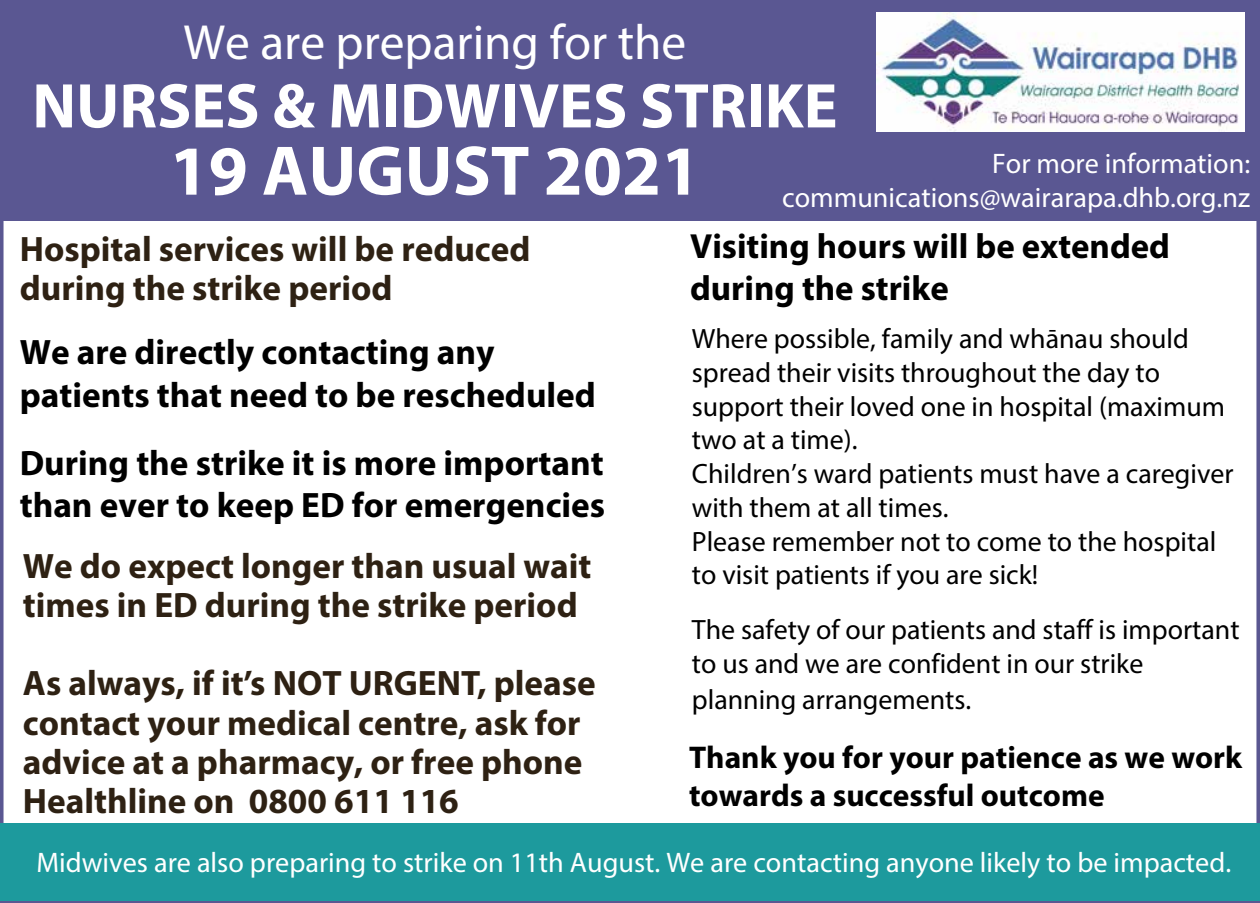
<style>
.page{position:relative;width:1260px;height:903px;background:#fff}
.page>*{position:absolute;margin:0;border:0;box-sizing:border-box;transform-origin:0 0}
.t1{font:700 70.7px "Myriad Pro";color:#fff}
.t2{font:700 63.7px "Myriad Pro";color:#fff}
.t3{font:49.52px "Myriad Pro";color:#fff}
.t4{font:700 35.35px/39.2px "Myriad Pro";color:#2e2113}
.t5{font:700 35.35px/42.5px "Myriad Pro";color:#000}
.t6{font:700 35px/41.8px "Myriad Pro";color:#000}
.t7{font:700 31.5px/37.6px "Myriad Pro";color:#000}
.t8{font:28.35px/33.9px "Myriad Pro";color:#fff;text-align:right}
.t9{font:28px/33.8px "Myriad Pro";color:#000}
</style>
<div class="page">
<div style="left:0;top:0;width:1260px;height:221px;background:#5a5792"></div>
<div style="left:0;top:823px;width:1260px;height:78px;background:#1d9a9d"></div>
<img style="left:877px;top:13px;width:368px;height:118px">
<h3 class="t3" style="left:183px;top:12px;width:504px">We are preparing for the</h3>
<h2 class="t2" style="left:32px;top:64px;width:807px">NURSES &amp; MIDWIVES STRIKE</h2>
<h1 class="t1" style="left:170px;top:125px;width:532px">19 AUGUST 2021</h1>
<p class="t8" style="left:782px;top:146px;width:470px">For more information: communications@wairarapa.dhb.org.nz</p>
<p class="t4" style="left:20px;top:229px;width:512px">Hospital services will be reduced during the strike period</p>
<p class="t5" style="left:20px;top:330px;width:578px">We are directly contacting any patients that need to be rescheduled</p>
<p class="t5" style="left:20px;top:440px;width:587px">During the strike it is more important than ever to keep ED for emergencies</p>
<p class="t4" style="left:23px;top:545px;width:570px">We do expect longer than usual wait times in ED during the strike period</p>
<p class="t4" style="left:23px;top:663px;width:574px">As always, if it’s NOT URGENT, please contact your medical centre, ask for advice at a pharmacy, or free phone Healthline on 0800 611 116</p>
<p class="t6" style="left:690px;top:224px;width:481px">Visiting hours will be extended during the strike</p>
<p class="t9" style="left:692px;top:322px;width:543px">Where possible, family and whānau should spread their visits throughout the day to support their loved one in hospital (maximum two at a time).<br>Children’s ward patients must have a caregiver with them at all times.<br>Please remember not to come to the hospital to visit patients if you are sick!</p>
<p class="t9" style="left:692px;top:612px;width:549px">The safety of our patients and staff is important to us and we are confident in our strike</p>
<p class="t9" style="left:692px;top:682px;width:281px">planning arrangements.</p>
<p class="t7" style="left:689px;top:737px;width:555px">Thank you for your patience as we work towards a successful outcome</p>
<p class="t8" style="left:37px;top:845px;width:1196px">Midwives are also preparing to strike on 11th August. We are contacting anyone likely to be impacted.</p>
</div>
